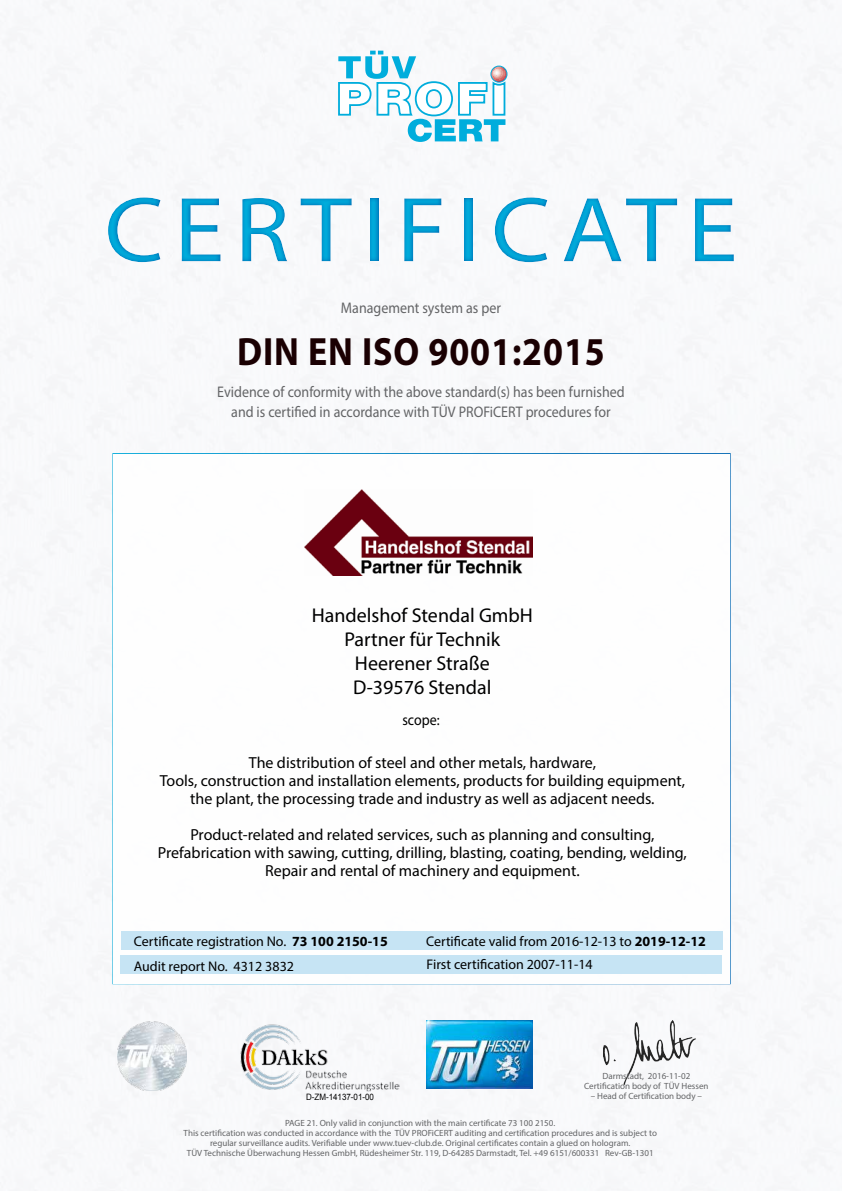
<style>
.page{position:relative;width:842px;height:1191px;background:#fff}
.page>*{position:absolute;margin:0;border:0;box-sizing:border-box;transform-origin:0 0}
.t1{font:93px "Myriad Pro";letter-spacing:.1em;color:#00addc;scale:1.1 1}
.t2{font:700 39.6px "Myriad Pro";letter-spacing:.025em;color:#1a0002;scale:.91 1}
.t3{font:20px/24px "Myriad Pro";color:#000;text-align:center}
.t4{font:16px/18px "Myriad Pro";color:#000;text-align:center}
.t5{font:15.4px/20px "Myriad Pro";color:#636466;text-align:center;scale:.91 1}
.t6{font:15.4px "Myriad Pro";color:#000;scale:.91 1}
.t7{font:14px/24.6px "Myriad Pro";color:#000}
.t8{font:9px/10px "Myriad Pro";color:#636466;text-align:center}
.t9{font:8.8px "Arial";color:#000;scale:.91 1}
.s1{font-weight:700}
</style>
<div class="page">
<img style="left:0;top:0;width:839px;height:1191px">
<img style="left:734px;top:566px;width:105px;height:47px">
<svg style="left:338px;top:51px;width:169px;height:91px"></svg>
<img style="left:241px;top:1024px;width:158px;height:67px">
<img style="left:427px;top:1020px;width:106px;height:69px">
<div style="left:112px;top:453px;width:619px;height:531px;background:#fff;border:2px solid #fff"></div>
<div style="left:120px;top:955px;width:602px;height:19px;background:#c0e2f3"></div>
<div style="left:121px;top:931px;width:601px;height:19px;background:#c0e2f3"></div>
<img style="left:731px;top:455px;width:108px;height:40px">
<img style="left:731px;top:793px;width:81px;height:72px">
<img style="left:600px;top:1020px;width:4px;height:64px">
<img style="left:732px;top:670px;width:104px;height:47px">
<img style="left:604px;top:1020px;width:92px;height:64px">
<img style="left:117px;top:1021px;width:70px;height:69px">
<div style="left:0;top:172px;width:842px;height:114px;background:#006bb6;opacity:.75"></div>
<img style="left:304px;top:489px;width:228px;height:86px">
<h1 class="t1" style="left:104px;top:173px;width:577px">CERTIFICATE</h1>
<h3 class="t5" style="left:341px;top:298px;width:177px">Management system as per</h3>
<h2 class="t2" style="left:237px;top:326px;width:406px">DIN EN ISO 9001:2015</h2>
<h3 class="t5" style="left:217px;top:381px;width:449px">Evidence of conformity with the above standard(s) has been furnished and is certified in accordance with TÜV PROFiCERT procedures for</h3>
<h3 class="t3" style="left:312px;top:603px;width:223px">Handelshof Stendal GmbH<br>Partner für Technik<br>Heerener Straße<br>D-39576 Stendal</h3>
<h3 class="t6" style="left:402px;top:710px;width:42px">scope:</h3>
<h3 class="t4" style="left:160px;top:754px;width:527px">The distribution of steel and other metals, hardware,<br>Tools, construction and installation elements, products for building equipment, the plant, the processing trade and industry as well as adjacent needs.</h3>
<h3 class="t4" style="left:158px;top:826px;width:531px">Product-related and related services, such as planning and consulting,<br>Prefabrication with sawing, cutting, drilling, blasting, coating, bending, welding,<br>Repair and rental of machinery and equipment.</h3>
<h3 class="t7" style="left:134px;top:929px;width:256px">Certificate registration No. <span class="s1">73 100 2150-15<br></span>Audit report No. 4312 3832</h3>
<h3 class="t7" style="left:426px;top:929px;width:281px">Certificate valid from 2016-12-13 to <span class="s1">2019-12-12</span></h3>
<h3 class="t7" style="left:427px;top:952px;width:168px">First certification 2007-11-14</h3>
<p class="t9" style="left:306px;top:1090px;width:76px">D-ZM-14137-01-00</p>
<p class="t8" style="left:584px;top:1071px;width:126px">Darmstadt, 2016-11-02<br>Certification body of TÜV Hessen</p>
<p class="t8" style="left:591px;top:1091px;width:113px">– Head of Certification body –</p>
<p class="t8" style="left:184px;top:1118px;width:475px">PAGE 21. Only valid in conjunction with the main certificate 73 100 2150.<br>This certification was conducted in accordance with the TÜV PROFiCERT auditing and certification procedures and is subject to regular surveillance audits. Verifiable under www.tuev-club.de. Original certificates contain a glued on hologram.<br>TÜV Technische Überwachung Hessen GmbH, Rüdesheimer Str. 119, D-64285 Darmstadt, Tel. +49 6151/600331 Rev-GB-1301</p>
</div>
